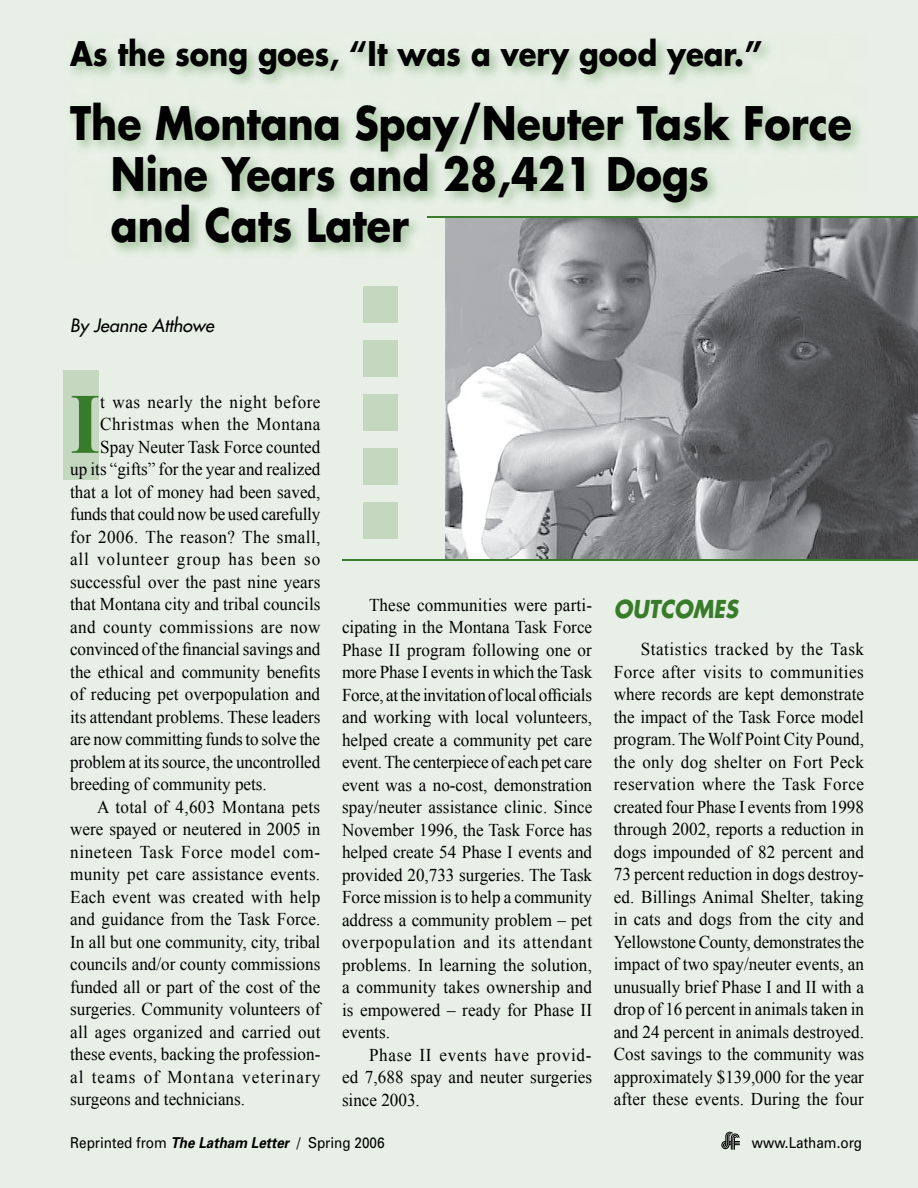
<style>
.page{position:relative;width:918px;height:1188px;background:#e7efe6}
.page>*{position:absolute;margin:0;border:0;box-sizing:border-box;transform-origin:0 0}
.t1{font:700 85.95px "Times New Roman";color:#387c2b;scale:.9 1}
.t2{font:700 45px/51px "Futura";color:#000;scale:.88 1}
.t3{font:700 33px "Futura";color:#000;scale:.88 1}
.t4{font:italic 700 24px "Futura";color:#387c2b;scale:.88 1}
.t5{font:18px/22.5px "Times New Roman";color:#000;text-align:justify;scale:.95 1}
.t6{font:18px "Times New Roman";letter-spacing:.03em;color:#000;scale:.95 1}
.t7{font:18px "Times New Roman";letter-spacing:.02em;color:#000;scale:.95 1}
.t8{font:18px "Times New Roman";letter-spacing:.025em;color:#000;scale:.95 1}
.t9{font:18px "Times New Roman";letter-spacing:.05em;color:#000;scale:.95 1}
.t10{font:18px "Times New Roman";letter-spacing:.035em;color:#000;scale:.95 1}
.t11{font:18px "Times New Roman";letter-spacing:.055em;color:#000;scale:.95 1}
.t12{font:italic 18px "Futura";color:#000}
.t13{font:15px "Univers";color:#000;scale:.9 1}
.s1{font-weight:700;font-style:italic}
</style>
<div class="page">
<img style="left:71px;top:41px;width:789px;height:218px">
<img style="left:446px;top:217px;width:472px;height:343px">
<hr style="left:342px;top:560px;width:576px;height:1px;background:#387c2b">
<hr style="left:428px;top:216px;width:490px;height:1px;background:#387c2b">
<div style="left:363px;top:502px;width:35px;height:37px;background:#c3d8bf"></div>
<div style="left:363px;top:448px;width:35px;height:37px;background:#c3d8bf"></div>
<div style="left:363px;top:394px;width:35px;height:37px;background:#c3d8bf"></div>
<div style="left:363px;top:340px;width:35px;height:37px;background:#c3d8bf"></div>
<div style="left:363px;top:286px;width:35px;height:37px;background:#c3d8bf"></div>
<div style="left:63px;top:370px;width:35px;height:110px;background:#c3d8bf"></div>
<svg style="left:721px;top:1132px;width:19px;height:18px"></svg>
<h3 class="t3" style="left:70px;top:31px;width:788px">As the song goes, “It was a very good year.”</h3>
<h2 class="t2" style="left:111px;top:96px;width:844px;text-indent:-41px">The Montana Spay/Neuter Task Force<br>Nine Years and 28,421 Dogs<br>and Cats Later</h2>
<p class="t12" style="left:70px;top:313px;width:145px">By Jeanne Atthowe</p>
<h1 class="t1" style="left:70px;top:374px;width:35px">I</h1>
<p class="t6" style="left:100px;top:391px;width:233px">t was nearly the night before</p>
<p class="t6" style="left:100px;top:414px;width:233px">Christmas when the Montana</p>
<p class="t5" style="left:100px;top:435px;width:233px">Spay Neuter Task Force counted</p>
<p class="t5" style="left:70px;top:458px;width:265px">up its “gifts” for the year and realized</p>
<p class="t5" style="left:70px;top:480px;width:265px">that a lot of money had been saved,</p>
<p class="t5" style="left:70px;top:503px;width:265px">funds that could now be used carefully</p>
<p class="t8" style="left:70px;top:526px;width:265px">for 2006. The reason? The small,</p>
<p class="t9" style="left:70px;top:549px;width:265px">all volunteer group has been so</p>
<p class="t5" style="left:70px;top:570px;width:265px">successful over the past nine years</p>
<p class="t5" style="left:70px;top:593px;width:265px">that Montana city and tribal councils</p>
<p class="t6" style="left:70px;top:616px;width:265px">and county commissions are now</p>
<p class="t5" style="left:70px;top:638px;width:265px">convinced of the financial savings and</p>
<p class="t5" style="left:70px;top:660px;width:265px">the ethical and community benefits</p>
<p class="t5" style="left:70px;top:683px;width:265px">of reducing pet overpopulation and</p>
<p class="t5" style="left:70px;top:705px;width:265px">its attendant problems. These leaders</p>
<p class="t5" style="left:70px;top:728px;width:265px">are now committing funds to solve the</p>
<p class="t5" style="left:70px;top:750px;width:265px">problem at its source, the uncontrolled</p>
<p class="t5" style="left:70px;top:773px;width:208px">breeding of community pets.</p>
<p class="t5" style="left:97px;top:795px;width:236px">A total of 4,603 Montana pets</p>
<p class="t5" style="left:70px;top:818px;width:265px">were spayed or neutered in 2005 in</p>
<p class="t10" style="left:70px;top:841px;width:265px">nineteen Task Force model com-</p>
<p class="t7" style="left:70px;top:864px;width:265px">munity pet care assistance events.</p>
<p class="t7" style="left:70px;top:886px;width:265px">Each event was created with help</p>
<p class="t5" style="left:70px;top:908px;width:265px">and guidance from the Task Force.</p>
<p class="t5" style="left:70px;top:930px;width:265px">In all but one community, city, tribal</p>
<p class="t5" style="left:70px;top:953px;width:265px">councils and/or county commissions</p>
<p class="t5" style="left:70px;top:975px;width:265px">funded all or part of the cost of the</p>
<p class="t5" style="left:70px;top:998px;width:265px">surgeries. Community volunteers of</p>
<p class="t5" style="left:70px;top:1020px;width:265px">all ages organized and carried out</p>
<p class="t5" style="left:70px;top:1043px;width:265px">these events, backing the profession-</p>
<p class="t11" style="left:70px;top:1066px;width:265px">al teams of Montana veterinary</p>
<p class="t5" style="left:70px;top:1088px;width:186px">surgeons and technicians.</p>
<p class="t13" style="left:70px;top:1133px;width:351px">Reprinted from <span class="s1">The Latham Letter</span> / Spring 2006</p>
<p class="t13" style="left:752px;top:1133px;width:124px">www.Latham.org</p>
<p class="t5" style="left:342px;top:593px;width:265px;text-indent:27px">These communities were parti&shy;cipating in the Montana Task Force Phase II program following one or more Phase I events in which the Task Force, at the invitation of local officials and working with local volunteers, helped create a community pet care event. The centerpiece of each pet care event was a no-cost, demonstration spay/neuter assistance clinic. Since November 1996, the Task Force has helped create 54 Phase I events and provided 20,733 surgeries. The Task Force mission is to help a community address a community problem – pet overpopulation and its attendant problems. In learning the solution, a community takes ownership and is empowered – ready for Phase II events.</p>
<p class="t5" style="left:342px;top:1043px;width:265px;text-indent:27px">Phase II events have provid&shy;ed 7,688 spay and neuter surgeries since 2003.</p>
<h3 class="t4" style="left:614px;top:592px;width:143px">OUTCOMES</h3>
<p class="t5" style="left:614px;top:638px;width:265px;text-indent:27px">Statistics tracked by the Task Force after visits to communities where records are kept demonstrate the impact of the Task Force model program. The Wolf Point City Pound, the only dog shelter on Fort Peck reservation where the Task Force created four Phase I events from 1998 through 2002, reports a reduction in dogs impounded of 82 percent and 73 percent reduction in dogs destroy&shy;ed. Billings Animal Shelter, taking in cats and dogs from the city and Yellowstone County, demonstrates the impact of two spay/neuter events, an unusually brief Phase I and II with a drop of 16 percent in animals taken in and 24 percent in animals destroyed.<br>Cost savings to the community was approximately $139,000 for the year after these events. During the four</p>
</div>
